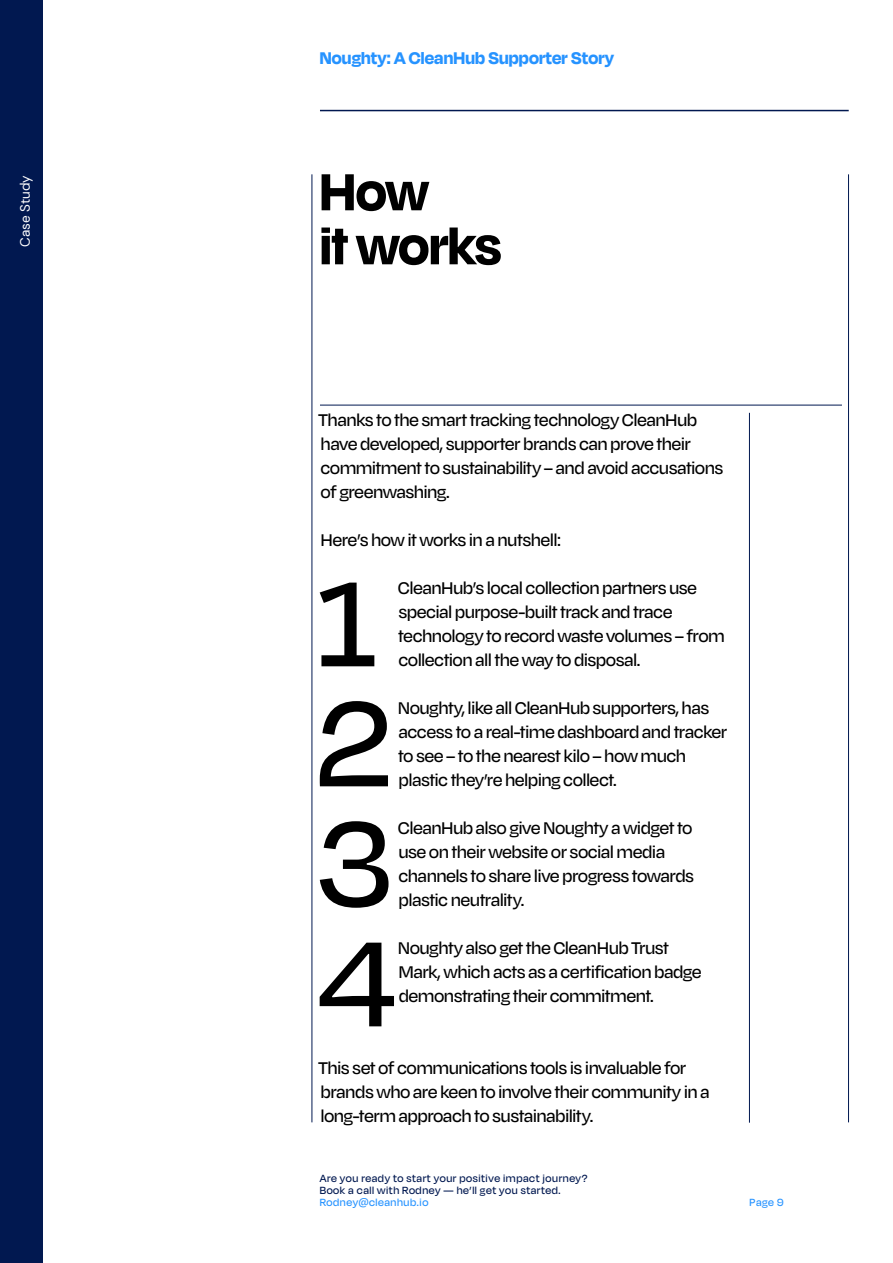
<style>
.page{position:relative;width:893px;height:1263px;background:#fff}
.page>*{position:absolute;margin:0;border:0;box-sizing:border-box;transform-origin:0 0}
.t1{font:500 139.5px "Degular";color:#000}
.t2{font:700 60px/54px "Degular Display";letter-spacing:-.005em;color:#000}
.t3{font:500 19.5px/24px "Degular";letter-spacing:-.03em;color:#000}
.t4{font:700 19.5px "Degular Display";letter-spacing:.01em;color:#2693ff}
.t5{font:13.5px "DM Sans";color:#fff}
.t6{font:500 12px/12px "Degular Display";letter-spacing:.05em;color:#011850}
.t7{font:500 12px "Degular Display";letter-spacing:.05em;color:#2693ff}
</style>
<div class="page">
<hr style="left:42px;top:0;width:1px;height:1263px;background:#000">
<hr style="left:320px;top:405px;width:522px;height:1px;background:#011850">
<hr style="left:320px;top:110px;width:529px;height:1px;background:#011850">
<hr style="left:848px;top:174px;width:1px;height:948px;background:#011850">
<hr style="left:749px;top:413px;width:1px;height:710px;background:#011850">
<hr style="left:312px;top:174px;width:1px;height:948px;background:#011850">
<div style="left:0;top:0;width:42px;height:1263px;background:#011850"></div>
<p class="t4" style="left:320px;top:47px;width:296px">Noughty: A CleanHub Supporter Story</p>
<p class="t5" style="left:17px;top:247px;width:73px;rotate:-90deg">Case Study</p>
<h2 class="t2" style="left:320px;top:163px;width:183px">How<br>it works</h2>
<p class="t3" style="left:318px;top:407px;width:407px">Thanks to the smart tracking technology CleanHub have developed, supporter brands can prove their commitment to sustainability – and avoid accusations of greenwashing.</p>
<p class="t3" style="left:320px;top:527px;width:242px">Here’s how it works in a nutshell:</p>
<h1 class="t1" style="left:315px;top:538px;width:65px">1</h1>
<p class="t3" style="left:398px;top:575px;width:329px">CleanHub’s local collection partners use special purpose-built track and trace technology to record waste volumes – from collection all the way to disposal.</p>
<h1 class="t1" style="left:314px;top:658px;width:81px">2</h1>
<p class="t3" style="left:398px;top:695px;width:331px">Noughty, like all CleanHub supporters, has access to a real-time dashboard and tracker to see – to the nearest kilo – how much plastic they’re helping collect.</p>
<h1 class="t1" style="left:315px;top:778px;width:79px">3</h1>
<p class="t3" style="left:398px;top:815px;width:298px">CleanHub also give Noughty a widget to use on their website or social media channels to share live progress towards plastic neutrality.</p>
<h1 class="t1" style="left:316px;top:898px;width:82px">4</h1>
<p class="t3" style="left:398px;top:935px;width:305px">Noughty also get the CleanHub Trust<br>Mark, which acts as a certification badge demonstrating their commitment.</p>
<p class="t3" style="left:318px;top:1055px;width:393px">This set of communications tools is invaluable for brands who are keen to involve their community in a long-term approach to sustainability.</p>
<p class="t6" style="left:320px;top:1172px;width:269px">Are you ready to start your positive impact journey?<br>Book a call with Rodney — he’ll get you started.</p>
<p class="t7" style="left:320px;top:1195px;width:110px">Rodney@cleanhub.io</p>
<p class="t7" style="left:750px;top:1195px;width:35px">Page 9</p>
</div>
